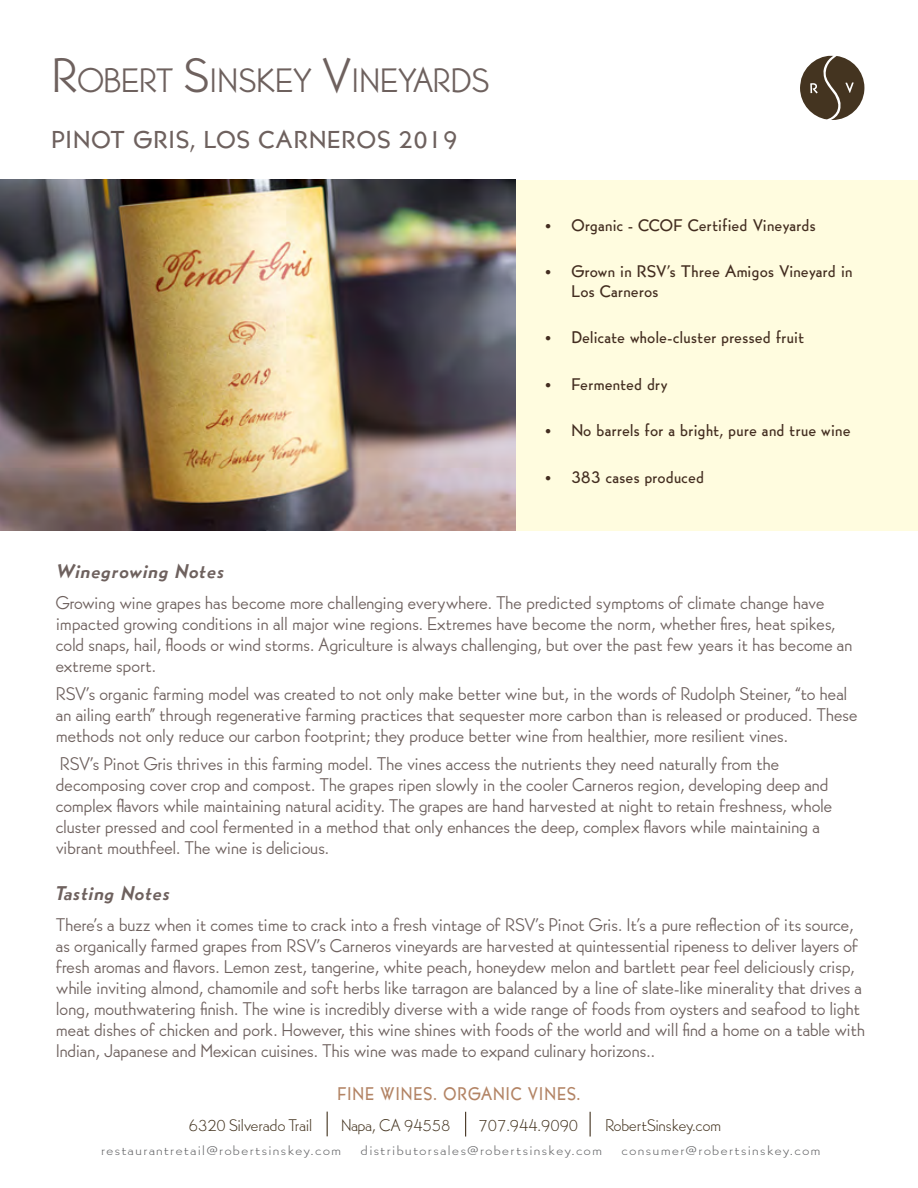
<style>
.page{position:relative;width:918px;height:1188px;background:#fff}
.page>*{position:absolute;margin:0;border:0;box-sizing:border-box;transform-origin:0 0}
.t1{font:33.15px "Bernhard Gothic SGOT Std";color:#6e615e}
.t2{font:500 24px "Bernhard Gothic SGOT Std";letter-spacing:.05em;color:#6e615e}
.t3{font:italic 800 19.5px "Bernhard Gothic SGOT Std";letter-spacing:.025em;color:#6e615e}
.t4{font:18px/21px "Bernhard Gothic SGOT Std";letter-spacing:-.01em;color:#6e615e}
.t5{font:500 18px "Bernhard Gothic SGOT Std";letter-spacing:.07em;color:#b38465;scale:.9 1}
.t6{font:500 16.5px/19.5px "Bernhard Gothic SGOT Std";letter-spacing:.03em;color:#432d20}
.t7{font:300 16.5px "Bernhard Gothic SGOT Std";color:#443420}
.t8{font:300 13.2px "Bernhard Gothic SGOT Std";letter-spacing:.1em;color:#636466;scale:1.12 1}
.s1{font-size:47.4px}
</style>
<div class="page">
<svg style="left:327px;top:1112px;width:1px;height:24px"></svg>
<svg style="left:465px;top:1112px;width:1px;height:25px"></svg>
<svg style="left:590px;top:1112px;width:1px;height:25px"></svg>
<div style="left:516px;top:181px;width:402px;height:350px;background:#fffcdf"></div>
<img style="left:0;top:180px;width:516px;height:351px">
<svg style="left:800px;top:56px;width:64px;height:64px"></svg>
<h1 class="t1" style="left:51px;top:59px;width:437px"><span class="s1">R</span>OBERT <span class="s1">S</span>INSKEY <span class="s1">V</span>INEYARDS</h1>
<h2 class="t2" style="left:51px;top:123px;width:407px">PINOT GRIS, LOS CARNEROS 2019</h2>
<p class="t6" style="left:544px;top:215px;width:273px">• Organic - CCOF Certified Vineyards</p>
<p class="t6" style="left:571px;top:261px;width:282px;text-indent:-27px">• Grown in RSV’s Three Amigos Vineyard in<br>Los Carneros</p>
<p class="t6" style="left:544px;top:327px;width:261px">• Delicate whole-cluster pressed fruit</p>
<p class="t6" style="left:544px;top:374px;width:125px">• Fermented dry</p>
<p class="t6" style="left:544px;top:420px;width:307px">• No barrels for a bright, pure and true wine</p>
<p class="t6" style="left:544px;top:467px;width:161px">• 383 cases produced</p>
<p class="t3" style="left:56px;top:558px;width:169px">Winegrowing Notes</p>
<p class="t4" style="left:56px;top:592px;width:798px">Growing wine grapes has become more challenging everywhere. The predicted symptoms of climate change have impacted growing conditions in all major wine regions. Extremes have become the norm, whether fires, heat spikes, cold snaps, hail, floods or wind storms. Agriculture is always challenging, but over the past few years it has become an extreme sport.</p>
<p class="t4" style="left:56px;top:683px;width:803px">RSV’s organic farming model was created to not only make better wine but, in the words of Rudolph Steiner, “to heal an ailing earth” through regenerative farming practices that sequester more carbon than is released or produced. These methods not only reduce our carbon footprint; they produce better wine from healthier, more resilient vines.</p>
<p class="t4" style="left:56px;top:753px;width:778px">RSV’s Pinot Gris thrives in this farming model. The vines access the nutrients they need naturally from the decomposing cover crop and compost. The grapes ripen slowly in the cooler Carneros region, developing deep and complex flavors while maintaining natural acidity. The grapes are hand harvested at night to retain freshness, whole cluster pressed and cool fermented in a method that only enhances the deep, complex flavors while maintaining a vibrant mouthfeel. The wine is delicious.</p>
<p class="t3" style="left:55px;top:880px;width:116px">Tasting Notes</p>
<p class="t4" style="left:56px;top:914px;width:811px">There’s a buzz when it comes time to crack into a fresh vintage of RSV’s Pinot Gris. It’s a pure reflection of its source, as organically farmed grapes from RSV’s Carneros vineyards are harvested at quintessential ripeness to deliver layers of fresh aromas and flavors. Lemon zest, tangerine, white peach, honeydew melon and bartlett pear feel deliciously crisp, while inviting almond, chamomile and soft herbs like tarragon are balanced by a line of slate-like minerality that drives a long, mouthwatering finish. The wine is incredibly diverse with a wide range of foods from oysters and seafood to light meat dishes of chicken and pork. However, this wine shines with foods of the world and will find a home on a table with Indian, Japanese and Mexican cuisines. This wine was made to expand culinary horizons..</p>
<p class="t5" style="left:337px;top:1082px;width:272px">FINE WINES. ORGANIC VINES.</p>
<p class="t7" style="left:189px;top:1115px;width:125px">6320 Silverado Trail</p>
<p class="t7" style="left:341px;top:1115px;width:111px">Napa, CA 94558</p>
<p class="t7" style="left:479px;top:1115px;width:101px">707.944.9090</p>
<p class="t7" style="left:605px;top:1115px;width:118px">RobertSinskey.com</p>
<p class="t8" style="left:101px;top:1143px;width:216px">restaurantretail@robertsinskey.com</p>
<p class="t8" style="left:361px;top:1143px;width:217px">distributorsales@robertsinskey.com</p>
<p class="t8" style="left:622px;top:1143px;width:179px">consumer@robertsinskey.com</p>
</div>
